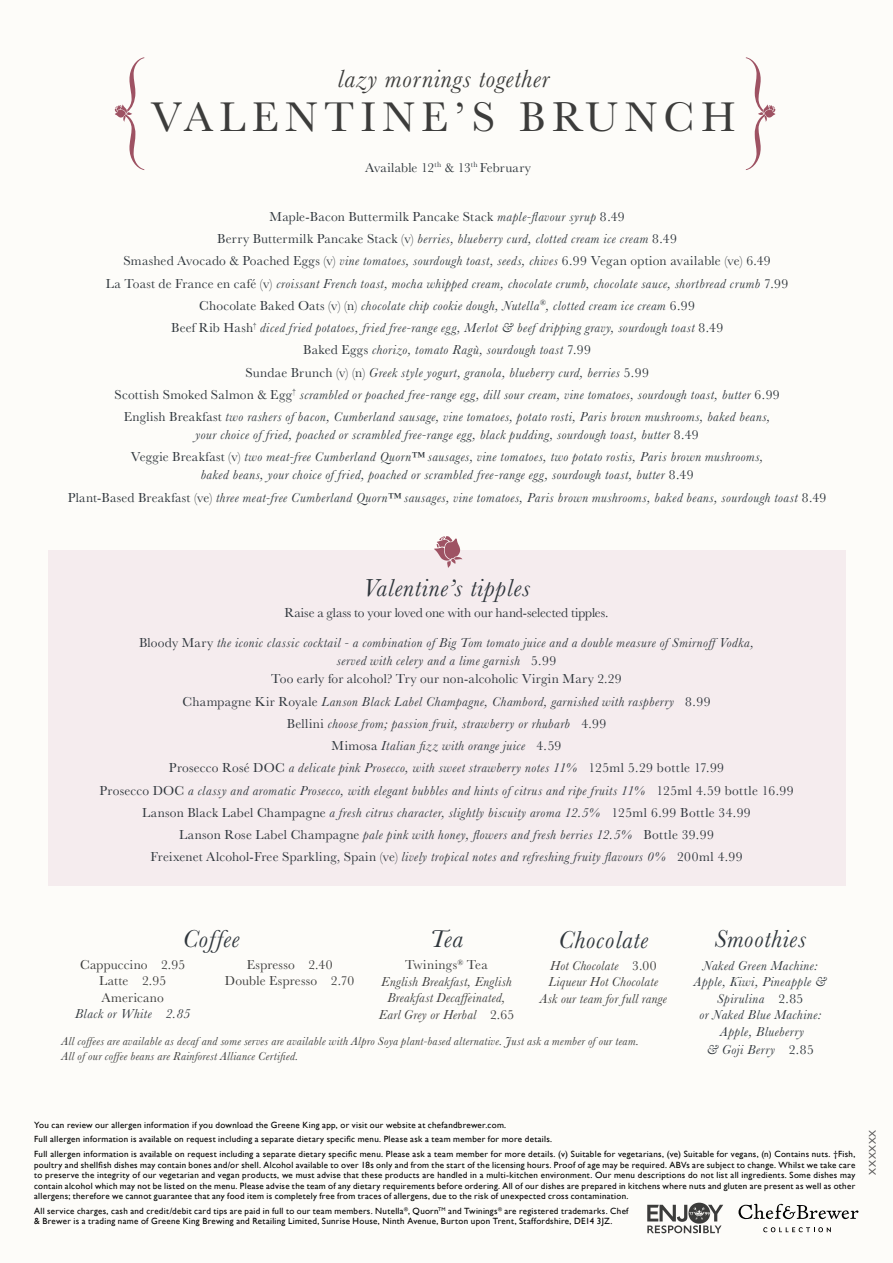
<style>
.page{position:relative;width:893px;height:1263px;background:#fdfcf9}
.page>*{position:absolute;margin:0;border:0;box-sizing:border-box;transform-origin:0 0}
.t1{font:43.2px "Baskerville";letter-spacing:.15em;color:#3c3c3b}
.t2{font:italic 25.8px "Baskerville";letter-spacing:.03em;color:#3c3c3b}
.t3{font:italic 25.5px "Baskerville";letter-spacing:.03em;color:#2f363c}
.t4{font:italic 13.5px/22.2px "Baskerville";letter-spacing:.04em;color:#2f363c;text-align:center}
.t5{font:italic 13.5px/16.5px "Baskerville";letter-spacing:.02em;color:#3c3c3b;text-align:center}
.t6{font:13.5px/16.5px "Baskerville";letter-spacing:.015em;color:#3c3c3b;text-align:center}
.t7{font:13.5px "Baskerville";letter-spacing:-.01em;color:#2f363c}
.t8{font:13.5px "Baskerville";letter-spacing:.01em;color:#2f363c}
.t9{font:italic 12px/15px "Baskerville";letter-spacing:.025em;color:#3c3c3b}
.t10{font:9.75px "Gill Sans";letter-spacing:.07em;color:#555454}
.t11{font:9px/10.5px "Gill Sans";letter-spacing:.03em;color:#000}
.s1{font-style:normal}
</style>
<div class="page">
<div style="left:48px;top:550px;width:798px;height:335px;background:#f5ecee"></div>
<svg style="left:434px;top:536px;width:28px;height:32px"></svg>
<svg style="left:738px;top:1204px;width:120px;height:15px"></svg>
<svg style="left:763px;top:1227px;width:68px;height:5px"></svg>
<svg style="left:647px;top:1203px;width:76px;height:30px"></svg>
<svg style="left:746px;top:57px;width:29px;height:113px"></svg>
<svg style="left:115px;top:57px;width:29px;height:113px"></svg>
<h2 class="t2" style="left:337px;top:61px;width:213px">lazy mornings together</h2>
<h1 class="t1" style="left:151px;top:90px;width:586px">VALENTINE’S BRUNCH</h1>
<p class="t8" style="left:365px;top:159px;width:168px">Available 12<sup>th</sup> &amp; 13<sup>th</sup> February</p>
<p class="t4" style="left:106px;top:205px;width:684px"><span class="s1">Maple-Bacon Buttermilk Pancake Stack</span> maple-flavour syrup <span class="s1">8.49<br>Berry Buttermilk Pancake Stack (v)</span> berries, blueberry curd, clotted cream ice cream <span class="s1">8.49<br>Smashed Avocado &amp; Poached Eggs (v)</span> vine tomatoes, sourdough toast, seeds, chives <span class="s1">6.99 Vegan option available (ve) 6.49<br>La Toast de France en café (v)</span> croissant French toast, mocha whipped cream, chocolate crumb, chocolate sauce, shortbread crumb <span class="s1">7.99<br>Chocolate Baked Oats (v) (n)</span> chocolate chip cookie dough, Nutella<sup>®</sup>, clotted cream ice cream <span class="s1">6.99<br>Beef Rib Hash</span><sup>†</sup> diced fried potatoes, fried free-range egg, Merlot &amp; beef dripping gravy, sourdough toast <span class="s1">8.49<br>Baked Eggs</span> chorizo, tomato Ragù, sourdough toast <span class="s1">7.99<br>Sundae Brunch (v) (n)</span> Greek style yogurt, granola, blueberry curd, berries <span class="s1">5.99<br>Scottish Smoked Salmon &amp; Egg</span><sup>†</sup> scrambled or poached free-range egg, dill sour cream, vine tomatoes, sourdough toast, butter <span class="s1">6.99<br>English Breakfast</span> two rashers of bacon, Cumberland sausage, vine tomatoes, potato rosti, Paris brown mushrooms, baked beans,</p>
<p class="t4" style="left:131px;top:424px;width:634px">your choice of fried, poached or scrambled free-range egg, black pudding, sourdough toast, butter <span class="s1">8.49<br>Veggie Breakfast (v)</span> two meat-free Cumberland Quorn™ sausages, vine tomatoes, two potato rostis, Paris brown mushrooms,</p>
<p class="t4" style="left:68px;top:464px;width:760px">baked beans, your choice of fried, poached or scrambled free-range egg, sourdough toast, butter <span class="s1">8.49<br>Plant-Based Breakfast (ve)</span> three meat-free Cumberland Quorn™ sausages, vine tomatoes, Paris brown mushrooms, baked beans, sourdough toast <span class="s1">8.49</span></p>
<h3 class="t3" style="left:363px;top:571px;width:169px">Valentine’s tipples</h3>
<p class="t7" style="left:284px;top:604px;width:326px">Raise a glass to your loved one with our hand-selected tipples.</p>
<p class="t4" style="left:139px;top:634px;width:616px;line-height:18px"><span class="s1">Bloody Mary</span> the iconic classic cocktail - a combination of Big Tom tomato juice and a double measure of SmirnoffVodka, served with celery and a lime garnish <span class="s1">5.99<br>Too early for alcohol? Try our non-alcoholic Virgin Mary 2.29</span></p>
<p class="t4" style="left:100px;top:690px;width:695px"><span class="s1">Champagne Kir Royale</span> Lanson Black Label Champagne, Chambord, garnished with raspberry <span class="s1">8.99<br>Bellini</span> choose from; passion fruit, strawberry or rhubarb <span class="s1">4.99<br>Mimosa</span> Italian fizz with orange juice <span class="s1">4.59<br>Prosecco Rosé DOC</span> a delicate pink Prosecco, with sweet strawberry notes 11% <span class="s1">125ml 5.29 bottle 17.99<br>Prosecco DOC</span> a classy and aromatic Prosecco, with elegant bubbles and hints of citrus and ripe fruits 11% <span class="s1">125ml 4.59 bottle 16.99<br>Lanson Black Label Champagne</span> a fresh citrus character, slightly biscuity aroma 12.5% <span class="s1">125ml 6.99 Bottle 34.99<br>Lanson Rose Label Champagne</span> pale pink with honey, flowers and fresh berries 12.5% <span class="s1">Bottle 39.99<br>Freixenet Alcohol-Free Sparkling, Spain (ve)</span> lively tropical notes and refreshing fruity flavours 0% <span class="s1">200ml 4.99</span></p>
<h3 class="t3" style="left:183px;top:921px;width:58px">Coffee</h3>
<p class="t6" style="left:80px;top:956px;width:107px">Cappuccino 2.95<br>Latte 2.95<br>Americano</p>
<p class="t4" style="left:75px;top:1003px;width:117px">Black or White 2.85</p>
<p class="t6" style="left:225px;top:956px;width:131px">Espresso 2.40<br>Double Espresso 2.70</p>
<h3 class="t3" style="left:430px;top:922px;width:35px">Tea</h3>
<p class="t5" style="left:379px;top:957px;width:137px"><span class="s1">Twinings</span><sup>®</sup> <span class="s1">Tea<br></span>English Breakfast, English<br>Breakfast Decaffeinated,<br>Earl Grey or Herbal <span class="s1">2.65</span></p>
<h3 class="t3" style="left:559px;top:923px;width:91px">Chocolate</h3>
<p class="t5" style="left:540px;top:957px;width:129px">Hot Chocolate <span class="s1">3.00<br></span>Liqueur Hot Chocolate<br>Ask our team for full range</p>
<p class="t9" style="left:61px;top:1034px;width:579px">All coffees are available as decaf and some serves are available with Alpro Soya plant-based alternative. Just ask a member of our team.<br>All of our coffee beans are Rainforest Alliance Certified.</p>
<h3 class="t3" style="left:715px;top:921px;width:93px">Smoothies</h3>
<p class="t4" style="left:694px;top:957px;width:134px;line-height:16.5px">Naked Green Machine:<br>Apple, Kiwi, Pineapple &amp;<br>Spirulina <span class="s1">2.85<br></span>or Naked Blue Machine:<br>Apple, Blueberry</p>
<p class="t4" style="left:707px;top:1038px;width:109px">&amp; Goji Berry <span class="s1">2.85</span></p>
<p class="t11" style="left:34px;top:1117px;width:823px;line-height:14.7px">You can review our allergen information if you download the Greene King app, or visit our website at chefandbrewer.com.<br>Full allergen information is available on request including a separate dietary specific menu. Please ask a team member for more details.<br>Full allergen information is available on request including a separate dietary specific menu. Please ask a team member for more details. (v) Suitable for vegetarians, (ve) Suitable for vegans, (n) Contains nuts. †Fish,</p>
<p class="t11" style="left:34px;top:1159px;width:823px;text-align:justify">poultry and shellfish dishes may contain bones and/or shell. Alcohol available to over 18s only and from the start of the licensing hours. Proof of age may be required. ABVs are subject to change. Whilst we take care to preserve the integrity of our vegetarian and vegan products, we must advise that these products are handled in a multi-kitchen environment. Our menu descriptions do not list all ingredients. Some dishes may contain alcohol which may not be listed on the menu. Please advise the team of any dietary requirements before ordering. All of our dishes are prepared in kitchens where nuts and gluten are present as well as other allergens; therefore we cannot guarantee that any food item is completely free from traces of allergens, due to the risk of unexpected cross contamination.</p>
<p class="t11" style="left:34px;top:1205px;width:596px">All service charges, cash and credit/debit card tips are paid in full to our team members. Nutella<sup>®</sup>, Quorn<sup>TM</sup> and Twinings<sup>®</sup> are registered trademarks. Chef &amp; Brewer is a trading name of Greene King Brewing and Retailing Limited, Sunrise House, Ninth Avenue, Burton upon Trent, Staffordshire, DE14 3JZ.</p>
<p class="t10" style="left:867px;top:1174px;width:46px;rotate:-90deg">XXXXXX</p>
</div>
